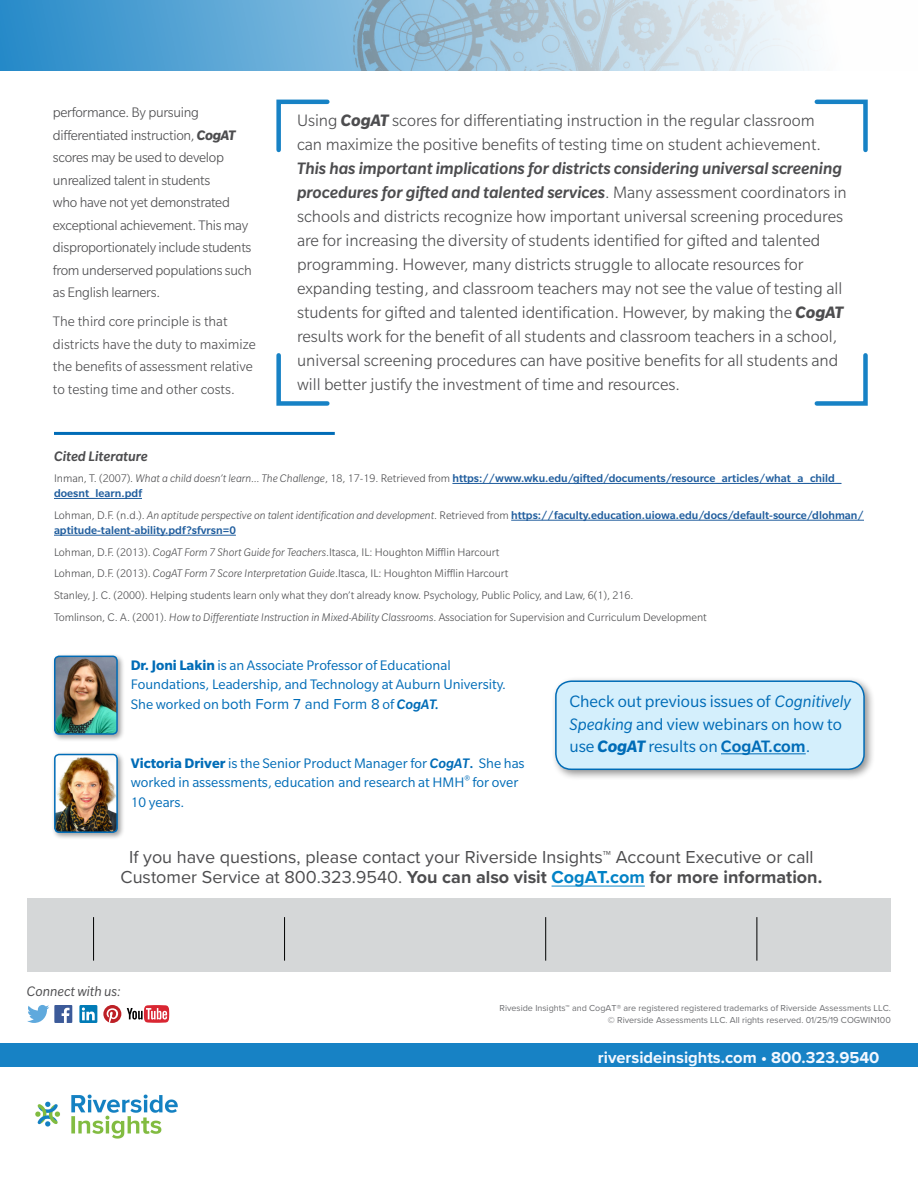
<style>
.page{position:relative;width:918px;height:1188px;background:#fff}
.page>*{position:absolute;margin:0;border:0;box-sizing:border-box;transform-origin:0 0}
.t1{font:300 18px/24px "Slate Pro";color:#4d4d4f}
.t2{font:18px/20.4px "Proxima Nova";color:#4d4d4f;text-align:center}
.t3{font:18px/22.5px "Slate Pro";color:#006cb7}
.t4{font:700 16.5px "Proxima Nova";color:#f3f8ff}
.t5{font:300 15px/22.5px "Slate Pro";letter-spacing:-.02em;color:#4d4d4f}
.t6{font:15px/19.5px "Slate Pro";color:#006cb7}
.t7{font:300 15px/22.5px "Slate Pro";color:#4d4d4f}
.t8{font:15px "Proxima Nova";color:#006cb7}
.t9{font:italic 500 15px "Slate Pro";color:#4d4d4f}
.t10{font:italic 15px "Slate Pro";color:#4d4d4f}
.t11{font:300 12px/21.8px "Slate Pro";color:#4d4d4f}
.t12{font:500 12px/15px "Slate Pro";color:#215e9e}
.t13{font:9px/12px "Proxima Nova";color:#6d6e71;text-align:right}
.s1{font-weight:700;font-style:italic}
.s2{font-weight:500;font-style:italic}
.s3{font-weight:300;color:#4d4d4f}
.s4{font-weight:300;font-style:italic;color:#4d4d4f}
.s5{font-style:italic}
.s6{font-weight:700}
.s7{font-family:"Slate Pro"}
.s8{font-family:"Slate Pro";font-weight:500;font-style:italic}
.s9{font-weight:500}
.s10{font-weight:700;color:#0282c6}
</style>
<div class="page">
<div style="left:27px;top:899px;width:864px;height:73px;background:#d5d7d8"></div>
<hr style="left:93px;top:917px;width:1px;height:44px;background:#000">
<hr style="left:284px;top:917px;width:1px;height:44px;background:#000">
<hr style="left:545px;top:917px;width:1px;height:44px;background:#000">
<hr style="left:757px;top:917px;width:1px;height:44px;background:#000">
<svg style="left:0;top:0;width:309px;height:70px;background:#4d9fd2"></svg>
<div style="left:51px;top:652px;width:74px;height:90px;background:#000;opacity:.39"></div>
<img style="left:55px;top:656px;width:62px;height:76px">
<div style="left:54px;top:656px;width:64px;height:79px;border:2px solid #006cb7;border-radius:4px"></div>
<hr style="left:552px;top:886px;width:93px;height:1px;background:#0282c6">
<svg style="left:127px;top:1005px;width:42px;height:18px"></svg>
<svg style="left:27px;top:1005px;width:22px;height:18px"></svg>
<div style="left:54px;top:1005px;width:18px;height:18px;background:#3c5a99"></div>
<svg style="left:62px;top:1008px;width:8px;height:15px"></svg>
<div style="left:79px;top:1005px;width:18px;height:18px;background:#007bb6"></div>
<svg style="left:82px;top:1007px;width:13px;height:13px"></svg>
<svg style="left:103px;top:1005px;width:18px;height:18px"></svg>
<div style="left:0;top:1043px;width:918px;height:24px;background:#1782c5"></div>
<hr style="left:452px;top:483px;width:389px;height:1px;background:#215e9e">
<hr style="left:54px;top:498px;width:88px;height:1px;background:#215e9e">
<hr style="left:511px;top:520px;width:353px;height:1px;background:#215e9e">
<hr style="left:54px;top:535px;width:182px;height:1px;background:#215e9e">
<hr style="left:54px;top:432px;width:281px;height:3px;background:#006cb7">
<div style="left:551px;top:676px;width:324px;height:104px;background:#000;opacity:.43"></div>
<div style="left:556px;top:681px;width:308px;height:88px;background:#d4effc;border-radius:16px"></div>
<div style="left:555px;top:680px;width:310px;height:90px;border:2px solid #006cb7;border-radius:16px"></div>
<hr style="left:721px;top:753px;width:85px;height:1px;background:#006cb7">
<div style="left:51px;top:751px;width:74px;height:89px;background:#000;opacity:.39"></div>
<img style="left:57px;top:757px;width:58px;height:73px">
<div style="left:54px;top:754px;width:64px;height:79px;border:2px solid #006cb7;border-radius:4px"></div>
<svg style="left:276px;top:99px;width:54px;height:54px"></svg>
<svg style="left:276px;top:353px;width:54px;height:53px"></svg>
<svg style="left:814px;top:99px;width:54px;height:54px"></svg>
<svg style="left:814px;top:353px;width:54px;height:53px"></svg>
<img style="left:35px;top:1094px;width:143px;height:45px">
<p class="t5" style="left:53px;top:101px;width:200px">performance. By pursuing differentiated instruction, <span class="s1">CogAT </span>scores may be used to develop unrealized talent in students<br>who have not yet demonstrated exceptional achievement. This may disproportionately include students from underserved populations such as English learners.</p>
<p class="t7" style="left:53px;top:310px;width:204px">The third core principle is that districts have the duty to maximize the benefits of assessment relative to testing time and other costs.</p>
<p class="t1" style="left:297px;top:108px;width:526px">Using <span class="s1">CogAT</span> scores for differentiating instruction in the regular classroom can maximize the positive benefits of testing time on student achievement.</p>
<p class="t1" style="left:297px;top:156px;width:551px"><span class="s2">This has important implications for districts considering universal screening procedures for gifted and talented services</span>. Many assessment coordinators in schools and districts recognize how important universal screening procedures are for increasing the diversity of students identified for gifted and talented programming. However, many districts struggle to allocate resources for expanding testing, and classroom teachers may not see the value of testing all students for gifted and talented identification. However, by making the <span class="s1">CogAT </span>results work for the benefit of all students and classroom teachers in a school, universal screening procedures can have positive benefits for all students and will better justify the investment of time and resources.</p>
<p class="t9" style="left:54px;top:448px;width:95px">Cited Literature</p>
<p class="t12" style="left:54px;top:471px;width:789px"><span class="s3">Inman, T. (2007).</span> <span class="s4">What a child doesn’t learn… The Challenge</span><span class="s3">, 18, 17-19. Retrieved from</span> https://www.wku.edu/gifted/documents/resource_articles/what_a_child_ doesnt_learn.pdf</p>
<p class="t12" style="left:54px;top:508px;width:812px"><span class="s3">Lohman, D.F. (n.d.).</span> <span class="s4">An aptitude perspective on talent identification and development</span><span class="s3">. Retrieved from</span> https://faculty.education.uiowa.edu/docs/default-source/dlohman/ aptitude-talent-ability.pdf?sfvrsn=0</p>
<p class="t11" style="left:54px;top:541px;width:654px">Lohman, D.F. (2013). <span class="s5">CogAT Form 7 Short Guide for Teachers</span>.Itasca, IL: Houghton Mifflin Harcourt<br>Lohman, D.F. (2013). <span class="s5">CogAT Form 7 Score Interpretation Guide</span>.Itasca, IL: Houghton Mifflin Harcourt<br>Stanley, J. C. (2000). Helping students learn only what they don’t already know. Psychology, Public Policy, and Law, 6(1), 216.<br>Tomlinson, C. A. (2001). <span class="s5">How to Differentiate Instruction in Mixed-Ability Classrooms</span>. Association for Supervision and Curriculum Development</p>
<p class="t6" style="left:131px;top:655px;width:377px"><span class="s6">Dr. Joni Lakin</span> is an Associate Professor of Educational<br>Foundations, Leadership, and Technology at Auburn University.</p>
<p class="t8" style="left:131px;top:693px;width:310px"><span class="s7">She worked on</span> both Form 7 and Form 8 <span class="s7">of</span> <span class="s8">CogAT.</span></p>
<p class="t6" style="left:131px;top:753px;width:395px"><span class="s6">Victoria Driver</span> is the Senior Product Manager for <span class="s2">CogAT</span><span class="s9">.</span> She has worked in assessments, education and research at HMH<sup>®</sup> for over<br>10 years.</p>
<p class="t3" style="left:569px;top:690px;width:283px">Check out previous issues of <span class="s5">Cognitively<br>Speaking</span> and view webinars on how to use <span class="s1">CogAT</span> results on <span class="s9">CogAT.com</span>.</p>
<p class="t2" style="left:121px;top:846px;width:703px">If you have questions, please contact your Riverside Insights™ Account Executive or call<br>Customer Service at 800.323.9540. <span class="s6">You can also visit</span> <span class="s10">CogAT.com</span> <span class="s6">for more information.</span></p>
<p class="t10" style="left:27px;top:984px;width:95px">Connect with us:</p>
<p class="t13" style="left:500px;top:1002px;width:393px">Riveside Insights™ and CogAT® are registered registered trademarks of Riverside Assessments LLC. © Riverside Assessments LLC. All rights reserved. 01/25/19 COGWIN100</p>
<p class="t4" style="left:598px;top:1045px;width:283px">riversideinsights.com • 800.323.9540</p>
</div>
